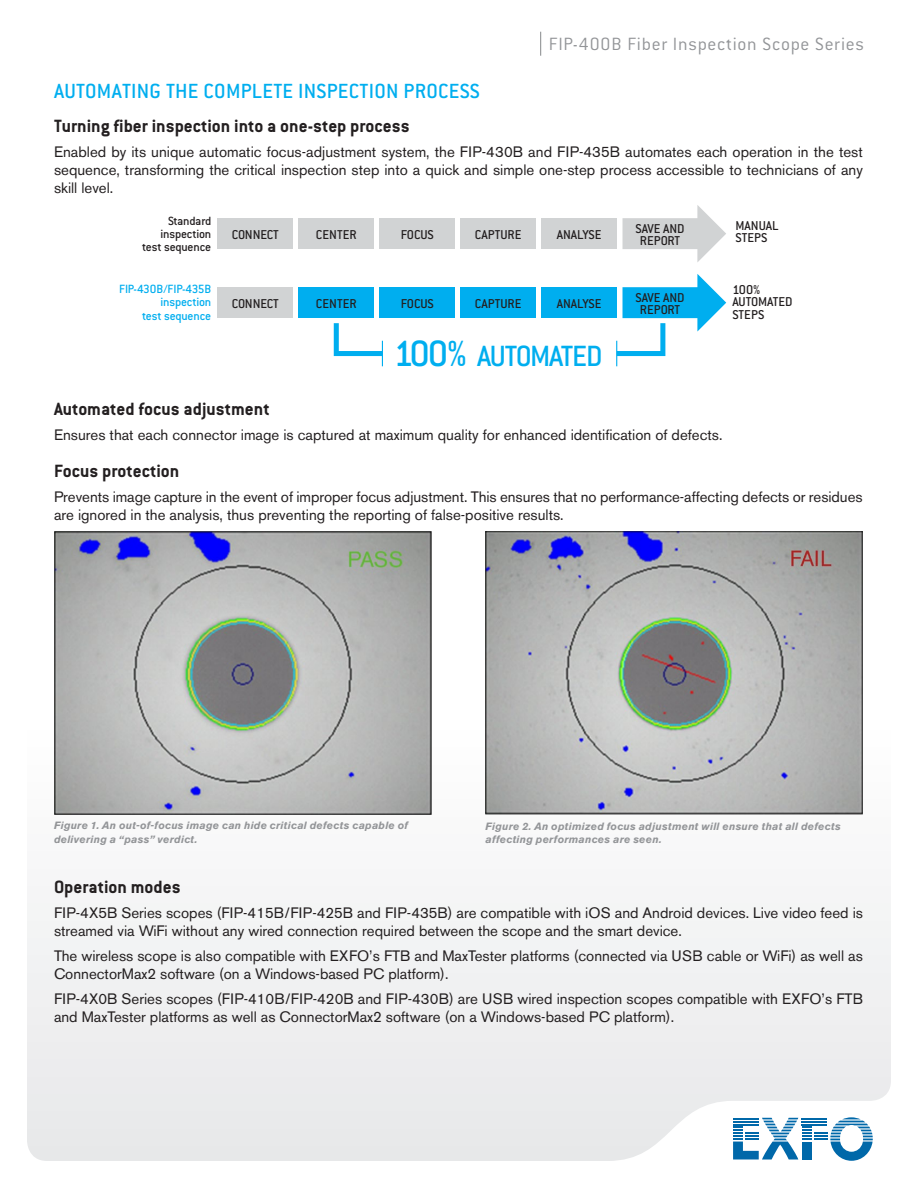
<style>
.page{position:relative;width:918px;height:1188px;background:#fff}
.page>*{position:absolute;margin:0;border:0;box-sizing:border-box;transform-origin:0 0}
.t1{font:500 32.1px "Conduit ITC";letter-spacing:-.04em;color:#00aeef}
.Titre{font:500 22.5px "Conduit ITC";letter-spacing:.01em;color:#00aeef}
.Sous-titre_1{font:700 19.5px "Conduit ITC";color:#231f20}
.t2{font:300 19.5px "Conduit ITC";letter-spacing:.035em;color:#939598}
.Texte{font:15px/18px "Akzidenz Grotesk BE";color:#231f20}
.t3{font:500 14.1px/12.1px "Conduit ITC";color:#231f20}
.t4{font:500 13.05px/13px "Conduit ITC";letter-spacing:-.015em;color:#00aeef;text-align:right}
.t5{font:500 13.05px/13px "Conduit ITC";letter-spacing:-.015em;color:#231f20;text-align:right}
.Légende_photo{font:italic 700 10.5px/13.5px "Akzidenz Grotesk BE";letter-spacing:.02em;color:#939598}
.s1{font-size:40.2px}
</style>
<div class="page">
<svg style="left:540px;top:32px;width:1px;height:24px"></svg>
<svg style="left:27px;top:721px;width:864px;height:440px"></svg>
<svg style="left:733px;top:1117px;width:140px;height:44px"></svg>
<div style="left:218px;top:218px;width:75px;height:31px;background:#d1d3d4"></div>
<div style="left:299px;top:218px;width:75px;height:31px;background:#d1d3d4"></div>
<div style="left:380px;top:218px;width:75px;height:31px;background:#d1d3d4"></div>
<div style="left:461px;top:218px;width:75px;height:31px;background:#d1d3d4"></div>
<svg style="left:623px;top:205px;width:103px;height:57px"></svg>
<div style="left:542px;top:218px;width:75px;height:31px;background:#d1d3d4"></div>
<div style="left:218px;top:287px;width:75px;height:31px;background:#d1d3d4"></div>
<div style="left:299px;top:287px;width:75px;height:31px;background:#00aeef"></div>
<div style="left:380px;top:287px;width:75px;height:31px;background:#00aeef"></div>
<div style="left:461px;top:287px;width:75px;height:31px;background:#00aeef"></div>
<div style="left:542px;top:287px;width:75px;height:31px;background:#00aeef"></div>
<svg style="left:333px;top:323px;width:50px;height:43px"></svg>
<svg style="left:616px;top:274px;width:110px;height:92px"></svg>
<img style="left:54px;top:532px;width:377px;height:282px">
<img style="left:485px;top:532px;width:378px;height:282px">
<h3 class="t2" style="left:549px;top:33px;width:317px">FIP-400B Fiber Inspection Scope Series</h3>
<p class="Titre" style="left:54px;top:78px;width:427px">AUTOMATING THE COMPLETE INSPECTION PROCESS</p>
<p class="Sous-titre_1" style="left:54px;top:114px;width:357px">Turning fiber inspection into a one-step process</p>
<p class="Texte" style="left:54px;top:143px;width:810px;text-align:justify">Enabled by its unique automatic focus-adjustment system, the FIP-430B and FIP-435B automates each operation in the test sequence, transforming the critical inspection step into a quick and simple one-step process accessible to technicians of any skill level.</p>
<p class="t5" style="left:142px;top:214px;width:71px">Standard inspection test sequence</p>
<p class="t4" style="left:119px;top:283px;width:94px">FIP-430B/FIP-435B inspection<br>test sequence</p>
<p class="t3" style="left:736px;top:220px;width:45px">MANUAL<br>STEPS</p>
<p class="t3" style="left:232px;top:228px;width:49px">CONNECT</p>
<p class="t3" style="left:316px;top:228px;width:42px">CENTER</p>
<p class="t3" style="left:401px;top:228px;width:35px">FOCUS</p>
<p class="t3" style="left:475px;top:228px;width:48px">CAPTURE</p>
<p class="t3" style="left:557px;top:228px;width:46px">ANALYSE</p>
<p class="t3" style="left:636px;top:222px;width:51px;text-align:center">SAVE AND<br>REPORT</p>
<p class="t3" style="left:732px;top:284px;width:62px">100%<br>AUTOMATED<br>STEPS</p>
<p class="t3" style="left:232px;top:297px;width:49px">CONNECT</p>
<p class="t3" style="left:316px;top:297px;width:42px">CENTER</p>
<p class="t3" style="left:401px;top:297px;width:35px">FOCUS</p>
<p class="t3" style="left:475px;top:297px;width:48px">CAPTURE</p>
<p class="t3" style="left:557px;top:297px;width:46px">ANALYSE</p>
<p class="t3" style="left:636px;top:291px;width:51px;text-align:center">SAVE AND<br>REPORT</p>
<p class="t1" style="left:394px;top:338px;width:211px"><span class="s1">100%</span> AUTOMATED</p>
<p class="Sous-titre_1" style="left:54px;top:397px;width:217px">Automated focus adjustment</p>
<p class="Texte" style="left:54px;top:426px;width:670px">Ensures that each connector image is captured at maximum quality for enhanced identification of defects.</p>
<p class="Sous-titre_1" style="left:54px;top:459px;width:127px">Focus protection</p>
<p class="Texte" style="left:54px;top:488px;width:810px">Prevents image capture in the event of improper focus adjustment. This ensures that no performance-affecting defects or residues are ignored in the analysis, thus preventing the reporting of false-positive results.</p>
<p class="Légende_photo" style="left:54px;top:819px;width:356px">Figure 1. An out-of-focus image can hide critical defects capable of delivering a “pass” verdict.</p>
<p class="Légende_photo" style="left:485px;top:820px;width:357px">Figure 2. An optimized focus adjustment will ensure that all defects affecting performances are seen.</p>
<p class="Sous-titre_1" style="left:54px;top:876px;width:128px">Operation modes</p>
<p class="Texte" style="left:54px;top:904px;width:811px">FIP-4X5B Series scopes (FIP-415B/FIP-425B and FIP-435B) are compatible with iOS and Android devices. Live video feed is streamed via WiFi without any wired connection required between the scope and the smart device.</p>
<p class="Texte" style="left:54px;top:947px;width:810px">The wireless scope is also compatible with EXFO’s FTB and MaxTester platforms (connected via USB cable or WiFi) as well as<br>ConnectorMax2 software (on a Windows-based PC platform).</p>
<p class="Texte" style="left:54px;top:990px;width:810px">FIP-4X0B Series scopes (FIP-410B/FIP-420B and FIP-430B) are USB wired inspection scopes compatible with EXFO’s FTB and MaxTester platforms as well as ConnectorMax2 software (on a Windows-based PC platform).</p>
</div>
